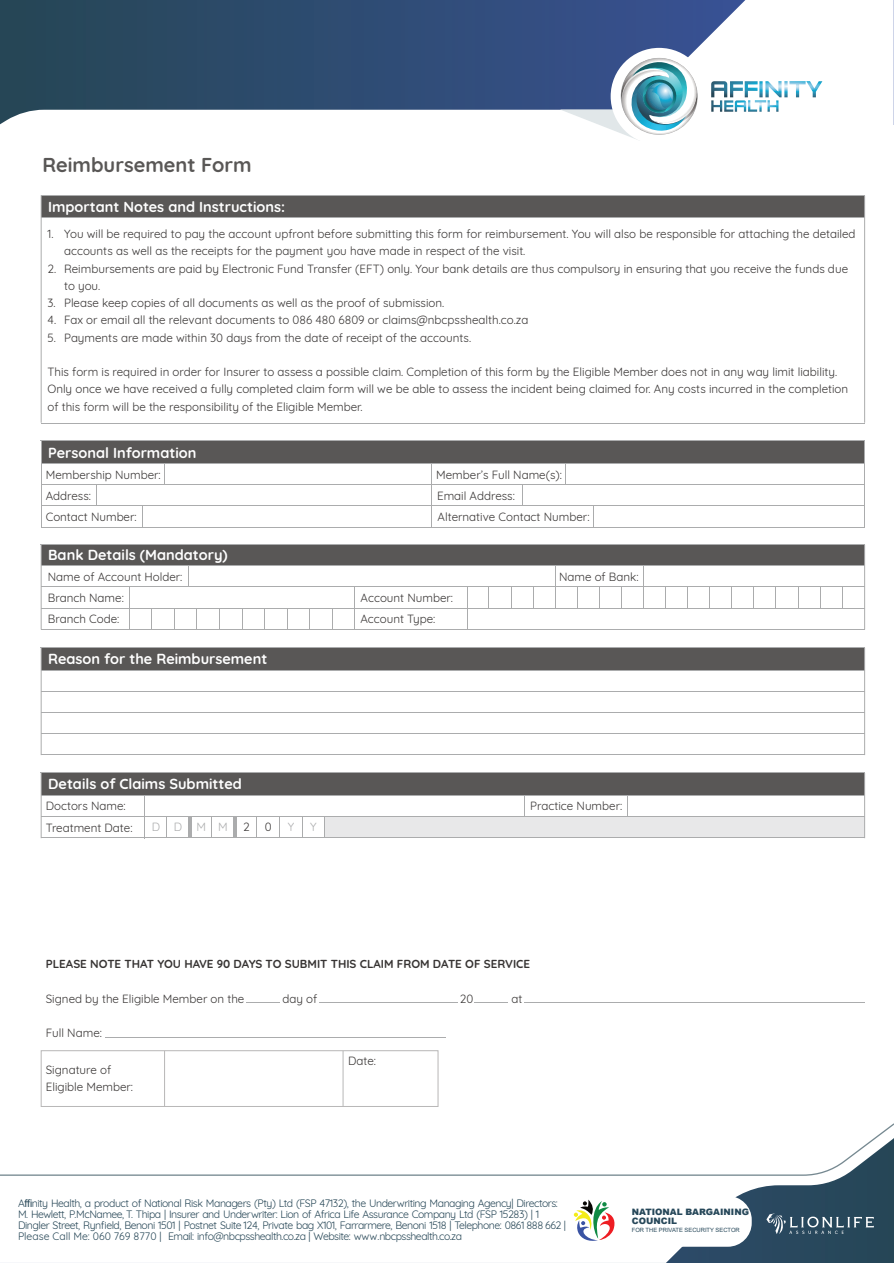
<style>
.page{position:relative;width:894px;height:1263px;background:#fff}
.page>*{position:absolute;margin:0;border:0;box-sizing:border-box;transform-origin:0 0}
.t1{font:700 20.1px "Quicksand";color:#595756}
.t2{font:700 14.55px "Quicksand";color:#fff}
.t3{font:11.55px/17.2px "Quicksand";color:#373433}
.t4{font:700 11.55px "Quicksand";color:#373433}
.t5{font:11.55px "Quicksand";color:#abacad}
.t6{font:10.5px/10.9px "Quicksand";letter-spacing:-.045em;color:#264656}
.t7{font:900 8.85px/8.9px "Arial";color:#27485a}
.t8{font:5.85px "Arial";color:#27485a}
.s1{font-family:"Arial"}
</style>
<div class="page">
<div style="left:325px;top:816px;width:539px;height:22px;background:#e8e8e9"></div>
<div style="left:41px;top:648px;width:823px;height:22px;background:#595756"></div>
<div style="left:41px;top:773px;width:823px;height:22px;background:#595756"></div>
<div style="left:41px;top:1050px;width:397px;height:57px;border:1px solid #b8b7b7"></div>
<div style="left:41px;top:441px;width:823px;height:22px;background:#595756"></div>
<div style="left:41px;top:196px;width:823px;height:22px;background:#595756"></div>
<div style="left:41px;top:545px;width:823px;height:21px;background:#595756"></div>
<hr style="left:41px;top:441px;width:1px;height:86px;background:#abacad">
<hr style="left:41px;top:195px;width:1px;height:228px;background:#abacad">
<hr style="left:41px;top:545px;width:1px;height:84px;background:#abacad">
<hr style="left:41px;top:648px;width:1px;height:107px;background:#abacad">
<hr style="left:41px;top:773px;width:1px;height:65px;background:#abacad">
<hr style="left:863px;top:648px;width:1px;height:107px;background:#abacad">
<hr style="left:863px;top:773px;width:1px;height:65px;background:#abacad">
<svg style="left:164px;top:464px;width:1px;height:20px"></svg>
<svg style="left:565px;top:464px;width:1px;height:20px"></svg>
<svg style="left:142px;top:506px;width:1px;height:21px"></svg>
<svg style="left:96px;top:485px;width:1px;height:20px"></svg>
<svg style="left:431px;top:464px;width:1px;height:63px"></svg>
<svg style="left:593px;top:506px;width:1px;height:21px"></svg>
<hr style="left:41px;top:463px;width:823px;height:1px;background:#abacad">
<hr style="left:41px;top:440px;width:823px;height:1px;background:#abacad">
<hr style="left:41px;top:217px;width:823px;height:1px;background:#abacad">
<hr style="left:41px;top:484px;width:823px;height:1px;background:#abacad">
<hr style="left:41px;top:423px;width:823px;height:1px;background:#abacad">
<svg style="left:188px;top:566px;width:1px;height:21px"></svg>
<hr style="left:129px;top:587px;width:1px;height:42px;background:#abacad">
<svg style="left:196px;top:609px;width:1px;height:20px"></svg>
<svg style="left:174px;top:609px;width:1px;height:20px"></svg>
<svg style="left:151px;top:609px;width:1px;height:20px"></svg>
<svg style="left:219px;top:609px;width:1px;height:20px"></svg>
<svg style="left:264px;top:609px;width:1px;height:20px"></svg>
<svg style="left:287px;top:609px;width:1px;height:20px"></svg>
<svg style="left:309px;top:609px;width:1px;height:20px"></svg>
<svg style="left:332px;top:609px;width:1px;height:20px"></svg>
<hr style="left:354px;top:586px;width:1px;height:43px;background:#abacad">
<hr style="left:467px;top:587px;width:1px;height:43px;background:#abacad">
<svg style="left:488px;top:588px;width:1px;height:20px"></svg>
<svg style="left:665px;top:588px;width:1px;height:20px"></svg>
<svg style="left:687px;top:588px;width:1px;height:20px"></svg>
<svg style="left:709px;top:588px;width:1px;height:20px"></svg>
<svg style="left:731px;top:588px;width:1px;height:20px"></svg>
<svg style="left:753px;top:588px;width:1px;height:20px"></svg>
<svg style="left:775px;top:588px;width:1px;height:20px"></svg>
<svg style="left:643px;top:566px;width:1px;height:42px"></svg>
<hr style="left:41px;top:565px;width:823px;height:1px;background:#abacad">
<hr style="left:41px;top:587px;width:823px;height:1px;background:#abacad">
<hr style="left:41px;top:608px;width:823px;height:1px;background:#abacad">
<hr style="left:41px;top:629px;width:823px;height:1px;background:#abacad">
<hr style="left:41px;top:505px;width:823px;height:1px;background:#abacad">
<hr style="left:164px;top:1051px;width:1px;height:55px;background:#b8b7b7">
<hr style="left:342px;top:1051px;width:1px;height:55px;background:#b8b7b7">
<hr style="left:144px;top:795px;width:1px;height:43px;background:#abacad">
<svg style="left:524px;top:796px;width:1px;height:20px"></svg>
<hr style="left:41px;top:670px;width:823px;height:1px;background:#abacad">
<hr style="left:41px;top:795px;width:823px;height:1px;background:#abacad">
<hr style="left:41px;top:691px;width:823px;height:1px;background:#abacad">
<hr style="left:41px;top:816px;width:823px;height:1px;background:#abacad">
<hr style="left:41px;top:733px;width:823px;height:1px;background:#abacad">
<hr style="left:246px;top:1002px;width:33px;height:1px;background:#abacad">
<hr style="left:474px;top:1002px;width:33px;height:1px;background:#abacad">
<hr style="left:319px;top:1002px;width:139px;height:1px;background:#abacad">
<hr style="left:524px;top:1002px;width:340px;height:1px;background:#abacad">
<hr style="left:105px;top:1037px;width:340px;height:1px;background:#abacad">
<hr style="left:41px;top:712px;width:823px;height:1px;background:#abacad">
<hr style="left:41px;top:837px;width:823px;height:1px;background:#abacad">
<hr style="left:41px;top:195px;width:823px;height:1px;background:#abacad">
<hr style="left:41px;top:754px;width:823px;height:1px;background:#abacad">
<hr style="left:41px;top:527px;width:823px;height:1px;background:#abacad">
<hr style="left:863px;top:441px;width:1px;height:86px;background:#abacad">
<hr style="left:863px;top:196px;width:1px;height:227px;background:#abacad">
<hr style="left:863px;top:545px;width:1px;height:84px;background:#abacad">
<svg style="left:166px;top:817px;width:1px;height:20px"></svg>
<svg style="left:211px;top:817px;width:1px;height:20px"></svg>
<svg style="left:256px;top:817px;width:1px;height:20px"></svg>
<svg style="left:279px;top:817px;width:1px;height:20px"></svg>
<svg style="left:324px;top:817px;width:1px;height:20px"></svg>
<hr style="left:188px;top:816px;width:3px;height:22px;background:#abacad">
<hr style="left:233px;top:816px;width:3px;height:22px;background:#abacad">
<hr style="left:41px;top:544px;width:823px;height:1px;background:#abacad">
<hr style="left:41px;top:647px;width:823px;height:1px;background:#abacad">
<hr style="left:41px;top:772px;width:823px;height:1px;background:#abacad">
<svg style="left:0;top:0;width:823px;height:125px"></svg>
<svg style="left:666px;top:1176px;width:227px;height:87px;fill:#29485e"></svg>
<div style="left:610px;top:48px;width:97px;height:97px;background:#fff;border-radius:50%"></div>
<svg style="left:560px;top:54px;width:142px;height:86px"></svg>
<svg style="left:711px;top:81px;width:111px;height:31px"></svg>
<svg style="left:0;top:1124px;width:893px;height:52px"></svg>
<div style="left:608px;top:1196px;width:143px;height:51px;background:#fff;border-radius:24px"></div>
<svg style="left:573px;top:1199px;width:42px;height:42px"></svg>
<svg style="left:766px;top:1213px;width:107px;height:21px;background:#4b6677"></svg>
<h1 class="t1" style="left:43px;top:152px;width:210px">Reimbursement Form</h1>
<p class="t2" style="left:48px;top:198px;width:238px">Important Notes and Instructions:</p>
<p class="t3" style="left:64px;top:225px;width:792px;text-indent:-17px">1. You will be required to pay the account upfront before submitting this form for reimbursement. You will also be responsible for attaching the detailed accounts as well as the receipts for the payment you have made in respect of the visit.</p>
<p class="t3" style="left:64px;top:260px;width:785px;text-indent:-17px">2. Reimbursements are paid by Electronic Fund Transfer (EFT) only. Your bank details are thus compulsory in ensuring that you receive the funds due to you.</p>
<p class="t3" style="left:48px;top:294px;width:398px">3. Please keep copies of all documents as well as the proof of submission.</p>
<p class="t3" style="left:48px;top:311px;width:482px">4. Fax or email all the relevant documents to 086 480 6809 or claims@nbcpsshealth.co.za</p>
<p class="t3" style="left:48px;top:329px;width:425px">5. Payments are made within 30 days from the date of receipt of the accounts.</p>
<p class="t3" style="left:48px;top:363px;width:801px">This form is required in order for Insurer to assess a possible claim. Completion of this form by the Eligible Member does not in any way limit liability.<br>Only once we have received a fully completed claim form will we be able to assess the incident being claimed for. Any costs incurred in the completion of this form will be the responsibility of the Eligible Member.</p>
<p class="t2" style="left:48px;top:443px;width:150px">Personal Information</p>
<p class="t3" style="left:46px;top:466px;width:116px">Membership Number:</p>
<p class="t3" style="left:436px;top:466px;width:127px">Member’s Full Name(s):</p>
<p class="t3" style="left:46px;top:487px;width:47px">Address:</p>
<p class="t3" style="left:437px;top:487px;width:79px">Email Address:</p>
<p class="t3" style="left:46px;top:508px;width:92px">Contact Number:</p>
<p class="t3" style="left:437px;top:508px;width:153px">Alternative Contact Number:</p>
<p class="t2" style="left:48px;top:546px;width:181px">Bank Details (Mandatory)</p>
<p class="t3" style="left:48px;top:568px;width:136px">Name of Account Holder:</p>
<p class="t3" style="left:559px;top:568px;width:81px">Name of Bank:</p>
<p class="t3" style="left:48px;top:589px;width:77px">Branch Name:</p>
<p class="t3" style="left:360px;top:589px;width:94px">Account Number:</p>
<p class="t3" style="left:48px;top:610px;width:73px">Branch Code:</p>
<p class="t3" style="left:360px;top:610px;width:76px">Account Type:</p>
<p class="t2" style="left:48px;top:650px;width:221px">Reason for the Reimbursement</p>
<p class="t2" style="left:48px;top:775px;width:195px">Details of Claims Submitted</p>
<p class="t3" style="left:46px;top:797px;width:81px">Doctors Name:</p>
<p class="t3" style="left:46px;top:819px;width:88px">Treatment Date:</p>
<p class="t5" style="left:152px;top:820px;width:77px">DDMM</p>
<p class="t3" style="left:243px;top:818px;width:8px">2</p>
<p class="t3" style="left:265px;top:818px;width:8px">0</p>
<p class="t5" style="left:288px;top:820px;width:8px">Y</p>
<p class="t5" style="left:310px;top:820px;width:8px">Y</p>
<p class="t3" style="left:530px;top:797px;width:93px">Practice Number:</p>
<p class="t4" style="left:46px;top:956px;width:485px">PLEASE NOTE THAT YOU HAVE 90 DAYS TO SUBMIT THIS CLAIM FROM DATE OF SERVICE</p>
<p class="t3" style="left:46px;top:989px;width:200px">Signed by the Eligible Member on the</p>
<p class="t3" style="left:282px;top:989px;width:36px">day of</p>
<p class="t3" style="left:459px;top:989px;width:15px">20</p>
<p class="t3" style="left:511px;top:989px;width:12px">at</p>
<p class="t3" style="left:46px;top:1024px;width:58px">Full Name:</p>
<p class="t3" style="left:46px;top:1061px;width:89px">Signature of<br>Eligible Member:</p>
<p class="t3" style="left:348px;top:1052px;width:29px">Date:</p>
<p class="t6" style="left:18px;top:1198px;width:549px">A<span class="s1">ffi</span>nity Health, a product of National Risk Managers (Pty) Ltd (FSP 47132), the Underwriting Managing Agency| Directors:<br>M. Hewlett, P.McNamee, T. Thipa | Insurer and Underwriter: Lion of Africa Life Assurance Company Ltd (FSP 15283) | 1<br>Dingler Street, Rynfield, Benoni 1501 | Postnet Suite 124, Private bag X101, Farrarmere, Benoni 1518 | Telephone: 0861 888 662 | Please Call Me: 060 769 8770 | Email: info@nbcpsshealth.co.za | Website: www.nbcpsshealth.co.za</p>
<p class="t7" style="left:631px;top:1209px;width:119px">NATIONAL BARGAINING<br>COUNCIL</p>
<p class="t8" style="left:631px;top:1227px;width:109px">FOR THE PRIVATE SECURITY SECTOR</p>
</div>
